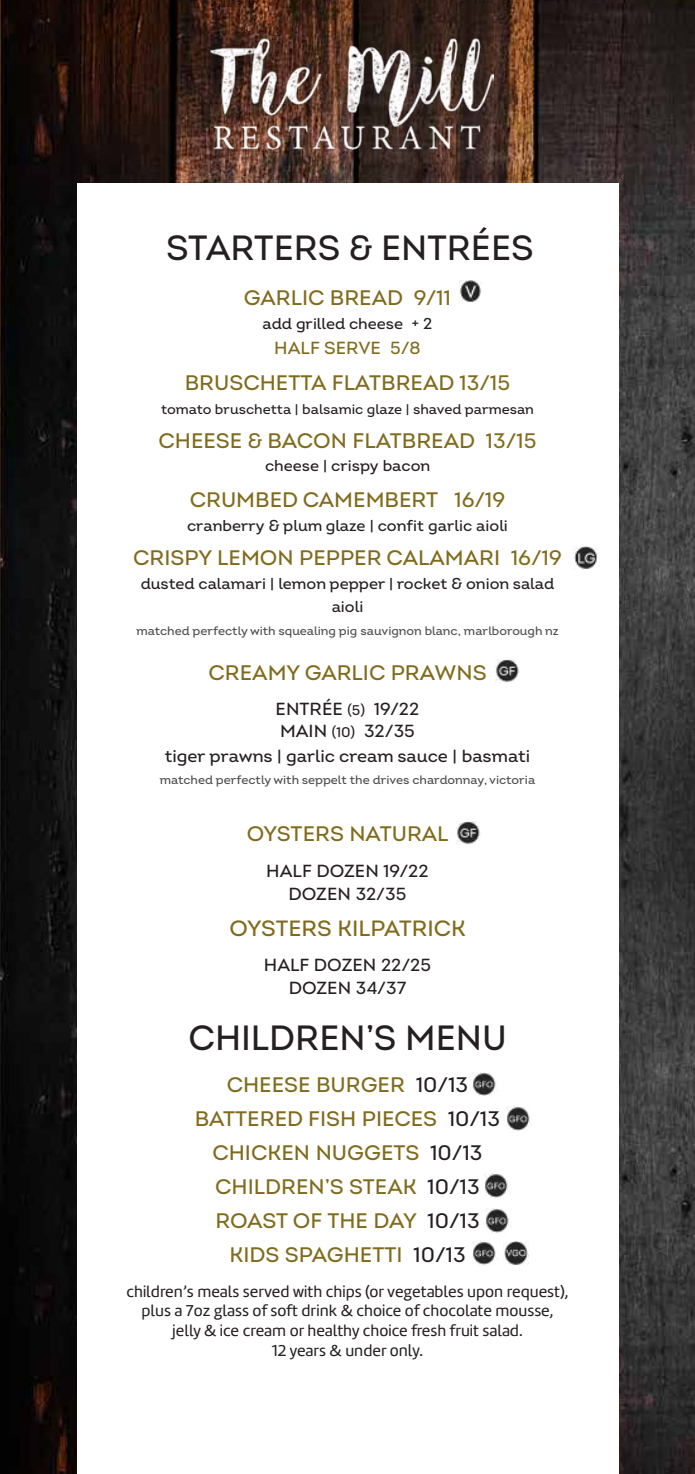
<style>
.page{position:relative;width:695px;height:1474px;background:#fff}
.page>*{position:absolute;margin:0;border:0;box-sizing:border-box;transform-origin:0 0}
.t1{font:500 35px "Intro";color:#241f21}
.t2{font:500 22.05px "Intro";color:#806b1c}
.t3{font:500 21px/33.9px "Intro";color:#806b1c;text-align:center}
.t4{font:500 17.5px/23.4px "Intro";color:#241f21;text-align:center}
.t5{font:500 17.5px "Intro";color:#806b1c}
.t6{font:16.28px/19.8px "Marine";color:#241f21;text-align:center}
.t7{font:500 15.75px/22.8px "Intro";color:#241f21;text-align:center}
.t8{font:500 14px "Intro";color:#241f21}
.t9{font:500 12.25px "Intro";color:#4d4d4f}
.s1{font-size:14px}
.s2{color:#241f21}
.s3{font-size:16.8px}
</style>
<div class="page">
<img style="left:0;top:0;width:694px;height:1473px">
<div style="left:77px;top:184px;width:541px;height:1289px;background:#fff"></div>
<img style="left:206px;top:32px;width:287px;height:119px">
<img style="left:456px;top:821px;width:24px;height:23px">
<img style="left:496px;top:659px;width:23px;height:23px">
<img style="left:573px;top:546px;width:25px;height:24px">
<img style="left:459px;top:281px;width:22px;height:21px">
<img style="left:506px;top:1106px;width:24px;height:25px">
<img style="left:472px;top:1072px;width:24px;height:24px">
<img style="left:472px;top:1241px;width:24px;height:24px">
<img style="left:485px;top:1208px;width:24px;height:25px">
<img style="left:484px;top:1173px;width:24px;height:25px">
<img style="left:503px;top:1241px;width:25px;height:24px">
<h1 class="t1" style="left:166px;top:226px;width:369px">STARTERS &amp; ENTRÉES</h1>
<p class="t3" style="left:244px;top:281px;width:208px">GARLIC BREAD 9/11</p>
<p class="t7" style="left:262px;top:312px;width:171px">add grilled cheese + 2</p>
<p class="t5" style="left:274px;top:337px;width:148px">HALF SERVE 5/8</p>
<p class="t3" style="left:185px;top:365px;width:327px">BRUSCHETTA FLATBREAD 13/15</p>
<p class="t8" style="left:161px;top:400px;width:374px">tomato bruschetta | balsamic glaze | shaved parmesan</p>
<p class="t3" style="left:158px;top:423px;width:379px">CHEESE &amp; BACON FLATBREAD 13/15</p>
<p class="t7" style="left:265px;top:454px;width:167px">cheese | crispy bacon</p>
<p class="t3" style="left:190px;top:482px;width:317px">CRUMBED CAMEMBERT 16/19</p>
<p class="t7" style="left:187px;top:514px;width:322px">cranberry &amp; plum glaze | confit garlic aioli</p>
<p class="t3" style="left:133px;top:540px;width:430px">CRISPY LEMON PEPPER CALAMARI 16/19</p>
<p class="t7" style="left:141px;top:572px;width:415px">dusted calamari | lemon pepper | rocket &amp; onion salad aioli</p>
<p class="t9" style="left:136px;top:623px;width:423px">matched perfectly with squealing pig sauvignon blanc, marlborough nz</p>
<p class="t3" style="left:208px;top:656px;width:280px">CREAMY GARLIC PRAWNS</p>
<p class="t4" style="left:165px;top:696px;width:367px">ENTRÉE <span class="s1">(5)</span> 19/22<br>MAIN <span class="s1">(10)</span> 32/35<br>tiger prawns | garlic cream sauce | basmati</p>
<p class="t9" style="left:160px;top:772px;width:377px">matched perfectly with seppelt the drives chardonnay, victoria</p>
<p class="t3" style="left:246px;top:817px;width:203px">OYSTERS NATURAL</p>
<p class="t4" style="left:266px;top:859px;width:164px;line-height:22.8px">HALF DOZEN 19/22<br>DOZEN 32/35</p>
<p class="t2" style="left:229px;top:914px;width:238px">OYSTERS KILPATRICK</p>
<p class="t4" style="left:264px;top:953px;width:169px;line-height:22.8px">HALF DOZEN 22/25<br>DOZEN 34/37</p>
<h1 class="t1" style="left:188px;top:1016px;width:320px">CHILDREN’S MENU</h1>
<p class="t3" style="left:195px;top:1067px;width:307px">CHEESE BURGER <span class="s2">10/13<br></span>BATTERED FISH PIECES <span class="s2">10/13<br></span>CHICKEN NUGGETS <span class="s2">10/13<br></span>CHILDREN’S STEAK <span class="s2">10/13<br></span>ROAST OF THE DAY <span class="s2">10/13<br></span>KIDS SPAGHETTI <span class="s2">10/13</span></p>
<p class="t6" style="left:126px;top:1281px;width:443px">children’s meals served with chips (or vegetables upon request), plus a 7oz glass of soft drink &amp; choice of chocolate mousse, jelly &amp; ice cream or healthy choice fresh fruit salad.<br>12 years &amp; under <span class="s3">only.</span></p>
</div>
